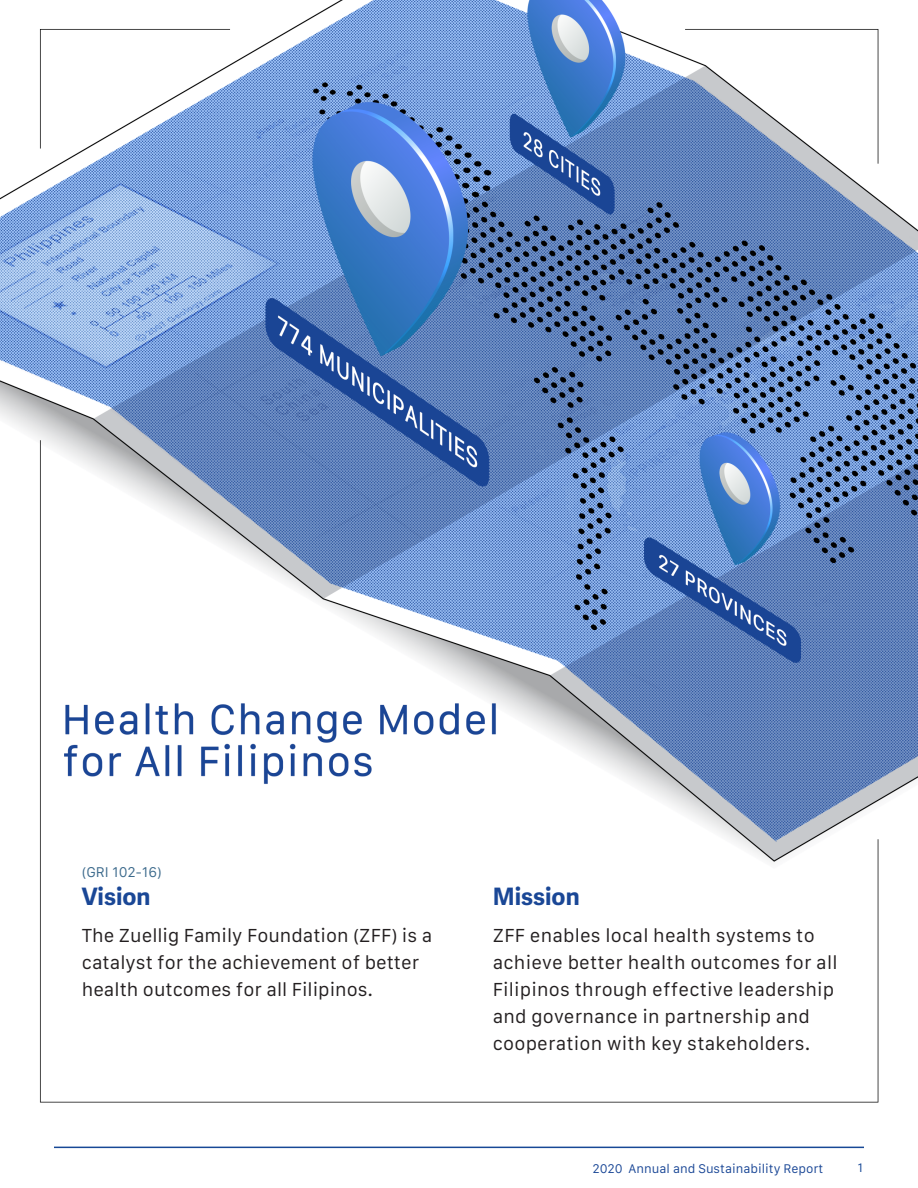
<style>
.page{position:relative;width:918px;height:1188px;background:#fff}
.page>*{position:absolute;margin:0;border:0;box-sizing:border-box;transform-origin:0 0}
.Article_Title{font:700 24px "Adelle Sans";color:#1a4796}
.t1{font:18px/27px "Galvji";letter-spacing:.01em;color:#231f20}
.t2{font:13.5px "Galvji";color:#3c6a8c}
.t3{font:12px "Galvji";color:#1a4796}
.t4{font:12px "URW Form";color:#174896}
</style>
<div class="page">
<hr style="left:54px;top:1147px;width:810px;height:1px;background:#174896">
<img style="left:0;top:0;width:918px;height:1103px">
<p class="t2" style="left:82px;top:865px;width:82px">(GRI 102-16)</p>
<p class="Article_Title" style="left:82px;top:882px;width:70px">Vision</p>
<p class="Article_Title" style="left:493px;top:882px;width:88px">Mission</p>
<p class="t1" style="left:82px;top:922px;width:352px">The Zuellig Family Foundation (ZFF) is a catalyst for the achievement of better health outcomes for all Filipinos.</p>
<p class="t1" style="left:493px;top:922px;width:346px">ZFF enables local health systems to achieve better health outcomes for all Filipinos through effective leadership and governance in partnership and cooperation with key stakeholders.</p>
<p class="t3" style="left:592px;top:1162px;width:233px">2020 Annual and Sustainability Report</p>
<p class="t4" style="left:857px;top:1160px;width:8px">1</p>
</div>
